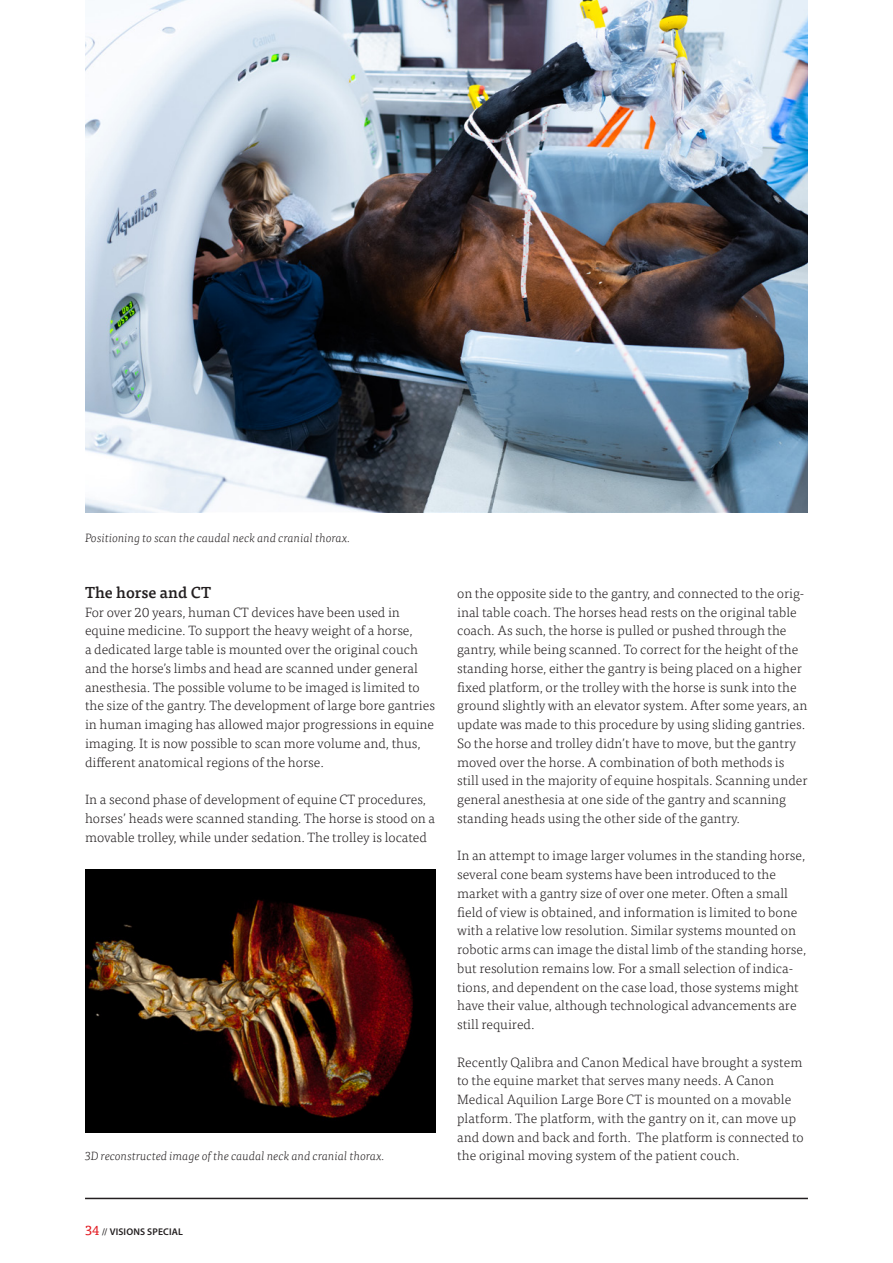
<style>
.page{position:relative;width:893px;height:1263px;background:#fff}
.page>*{position:absolute;margin:0;border:0;box-sizing:border-box;transform-origin:0 0}
.t1{font:500 15.75px "Tisa Pro";color:#231f20}
.t2{font:300 13.5px/18.8px "Tisa Pro";color:#231f20}
.t3{font:italic 300 12px "Tisa Pro";color:#231f20}
.t4{font:600 9.75px "Myriad Pro";letter-spacing:.015em;color:#231f20}
.s1{font-family:"Tisa Pro";font-weight:400;font-size:13.5px;color:#e21a21}
.s2{font-weight:400}
</style>
<div class="page">
<hr style="left:85px;top:1198px;width:723px;height:1px;background:#231f20">
<img style="left:85px;top:0;width:723px;height:512px">
<img style="left:85px;top:870px;width:351px;height:262px">
<p class="t3" style="left:85px;top:529px;width:267px">Positioning to scan the caudal neck and cranial thorax.</p>
<p class="t1" style="left:85px;top:580px;width:128px">The horse and CT</p>
<p class="t2" style="left:85px;top:602px;width:351px">For over 20 years, human CT devices have been used in equine medicine. To support the heavy weight of a horse,<br>a dedicated large table is mounted over the original couch and the horse’s limbs and head are scanned under general anesthesia. The possible volume to be imaged is limited to the size of the gantry. The development of large bore gantries in human imaging has allowed major progressions in equine imaging. It is now possible to scan more volume and, thus, different anatomical regions of the horse.</p>
<p class="t2" style="left:85px;top:789px;width:352px">In a second phase of development of equine CT procedures, horses’ heads were scanned standing. The horse is stood on a movable trolley, while under sedation. The trolley is located</p>
<p class="t2" style="left:457px;top:583px;width:352px">on the opposite side to the gantry, and connected to the orig&shy;inal table coach. The horses head rests on the original table coach. As such, the horse is pulled or pushed through the gantry, while being scanned. To correct for the height of the standing horse, either the gantry is being placed on a higher fixed platform, or the trolley with the horse is sunk into the ground slightly with an elevator system. After some years, an update was made to this procedure by using sliding gantries.<br>So the horse and trolley didn’t have to move, but the gantry moved over the horse. A combination of both methods is still used in the majority of equine hospitals. Scanning under general anesthesia at one side of the gantry and scanning standing heads using the other side of the gantry.</p>
<p class="t2" style="left:457px;top:846px;width:351px">In an attempt to image larger volumes in the standing horse, several cone beam systems have been introduced to the market with a gantry size of over one meter. Often a small field of view is obtained, and information is limited to bone with a relative low resolution. Similar systems mounted on robotic arms can image the distal limb of the standing horse, but resolution remains low. For a small selection of indica&shy;tions, and dependent on the case load, those systems might have their value, although technological advancements are still required.</p>
<p class="t2" style="left:457px;top:1052px;width:348px">Recently Qalibra and Canon Medical have brought a system to the equine market that serves many needs. A Canon Medical Aquilion Large Bore CT is mounted on a movable platform. The platform, with the gantry on it, can move up and down and back and forth. The platform is connected to</p>
<p class="t3" style="left:85px;top:1148px;width:301px">3D reconstructed image of the caudal neck and cranial thorax.</p>
<p class="t2" style="left:457px;top:1146px;width:284px">the original moving system of the patient couch.</p>
<p class="t4" style="left:85px;top:1226px;width:99px"><span class="s1">34</span> <span class="s2">//</span>VISIONS SPECIAL</p>
</div>
